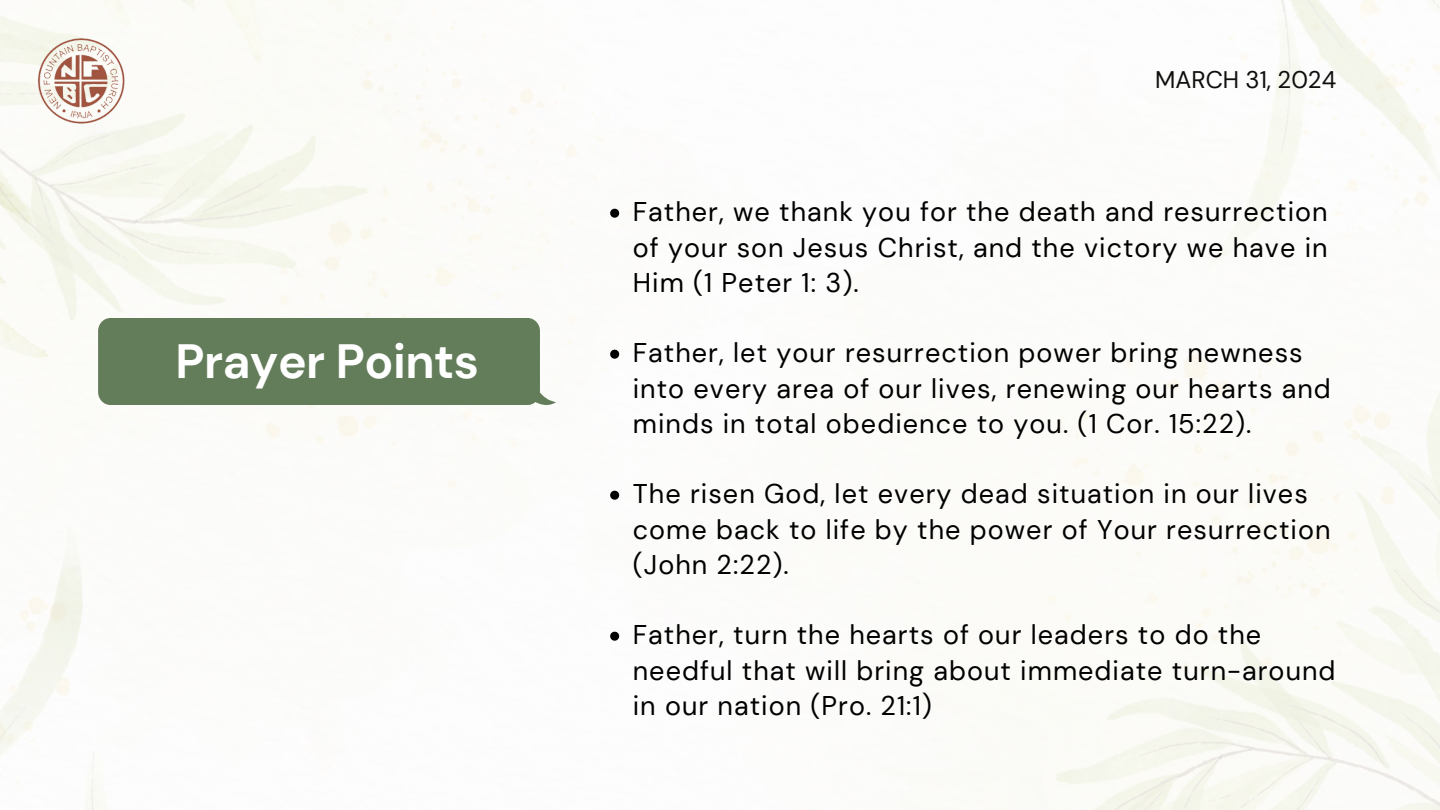
<style>
.page{position:relative;width:1440px;height:810px;background:#fff}
.page>*{position:absolute;margin:0;border:0;box-sizing:border-box;transform-origin:0 0}
.t1{font:700 48px "DM Sans";letter-spacing:-.01em;color:#fff}
.t2{font:27px/35.2px "DM Sans";letter-spacing:.04em;color:#000}
.t3{font:24px "DM Sans";color:#100f0d}
</style>
<div class="page">
<img style="left:37px;top:37px;width:88px;height:88px">
<div style="left:98px;top:318px;width:458px;height:87px;background:#637c59"></div>
<svg style="left:610px;top:209px;width:9px;height:9px"></svg>
<svg style="left:610px;top:350px;width:9px;height:9px"></svg>
<svg style="left:610px;top:491px;width:9px;height:9px"></svg>
<svg style="left:610px;top:632px;width:9px;height:9px"></svg>
<h1 class="t1" style="left:176px;top:330px;width:305px">Prayer Points</h1>
<p class="t3" style="left:1155px;top:64px;width:182px">MARCH 31, 2024</p>
<p class="t2" style="left:633px;top:195px;width:696px;text-align:justify">Father, we thank you for the death and resurrection of your son Jesus Christ, and the victory we have in Him (1 Peter 1: 3).</p>
<p class="t2" style="left:633px;top:336px;width:700px">Father, let your resurrection power bring newness into every area of our lives, renewing our hearts and minds in total obedience to you. (1 Cor. 15:22).</p>
<p class="t2" style="left:633px;top:477px;width:699px">The risen God, let every dead situation in our lives come back to life by the power of Your resurrection (John 2:22).</p>
<p class="t2" style="left:633px;top:618px;width:704px">Father, turn the hearts of our leaders to do the needful that will bring about immediate turn-around in our nation (Pro. 21:1)</p>
</div>
